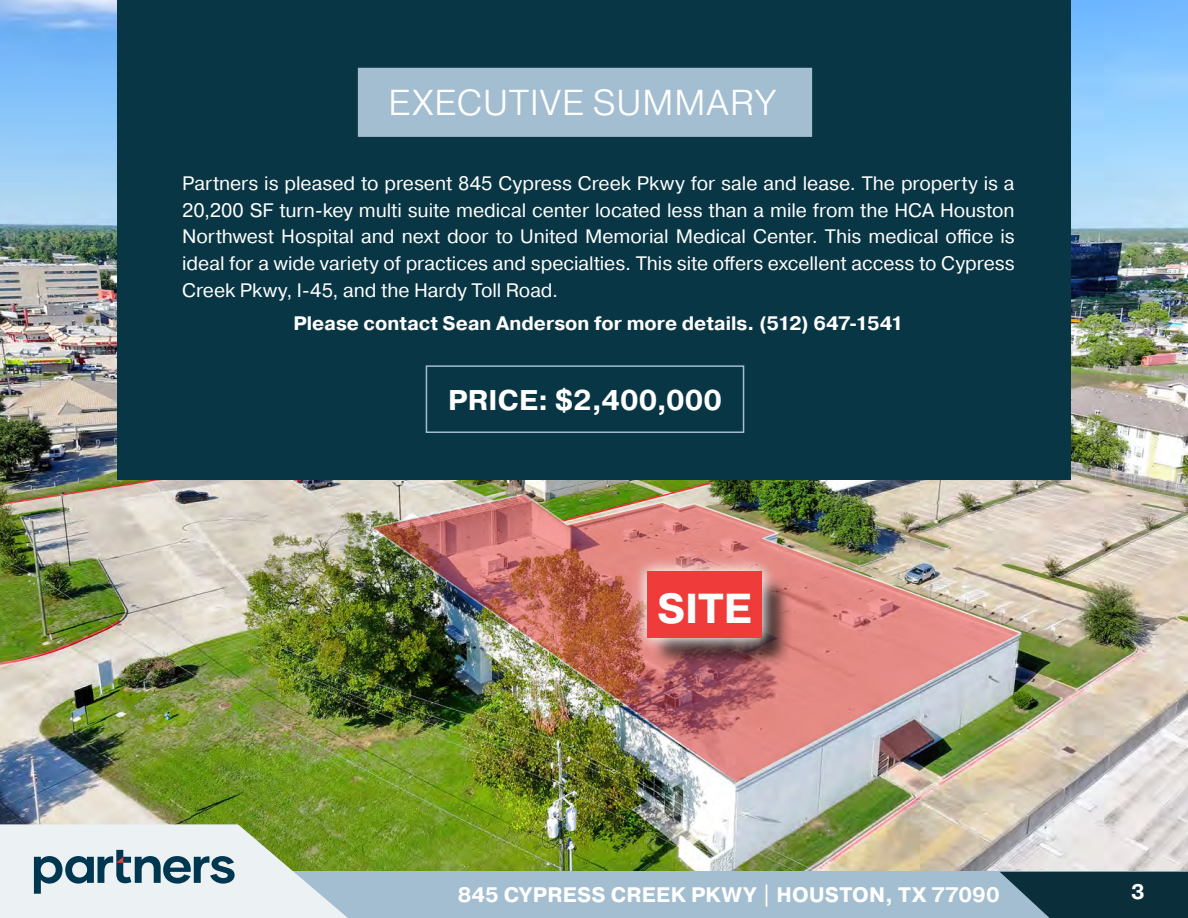
<style>
.page{position:relative;width:1188px;height:918px;background:#fff}
.page>*{position:absolute;margin:0;border:0;box-sizing:border-box;transform-origin:0 0}
.t1{font:700 41.85px "Pragmatica";color:#fff}
.t2{font:300 36px "Pragmatica";letter-spacing:.02em;color:#fff}
.t3{font:700 28.5px "Pragmatica";letter-spacing:.005em;color:#fff}
.t4{font:700 21px "Pragmatica";letter-spacing:.01em;color:#fff}
.t5{font:19.5px/26.7px "Pragmatica";letter-spacing:-.005em;color:#fff;text-align:justify}
.t6{font:700 19.5px "Pragmatica";color:#fff}
</style>
<div class="page">
<img style="left:0;top:0;width:1188px;height:872px">
<div style="left:117px;top:0;width:954px;height:480px;background:#083644"></div>
<img style="left:368px;top:493px;width:655px;height:292px">
<div style="left:650px;top:575px;width:142px;height:93px;background:#000;opacity:.75"></div>
<div style="left:624px;top:548px;width:161px;height:113px;background:#fff;opacity:.75"></div>
<div style="left:636px;top:560px;width:137px;height:90px;background:#fff;opacity:.75"></div>
<div style="left:647px;top:571px;width:115px;height:67px;background:#ef3b3a"></div>
<div style="left:426px;top:365px;width:318px;height:68px;background:#083644;border:2px solid #a2bed0"></div>
<div style="left:358px;top:68px;width:454px;height:69px;background:#a2bed0;border:2px solid #a2bed0"></div>
<div style="left:0;top:872px;width:1188px;height:46px;background:#a2bed0"></div>
<svg style="left:0;top:824px;width:380px;height:94px;background:#becec3"></svg>
<svg style="left:1000px;top:872px;width:188px;height:46px;background:#1f424e"></svg>
<h2 class="t2" style="left:388px;top:80px;width:390px">EXECUTIVE SUMMARY</h2>
<p class="t5" style="left:182px;top:170px;width:834px">Partners is pleased to present 845 Cypress Creek Pkwy for sale and lease. The property is a 20,200 SF turn-key multi suite medical center located less than a mile from the HCA Houston Northwest Hospital and next door to United Memorial Medical Center. This medical office is ideal for a wide variety of practices and specialties. This site offers excellent access to Cypress Creek Pkwy, I-45, and the Hardy Toll Road.</p>
<p class="t6" style="left:293px;top:311px;width:612px">Please contact Sean Anderson for more details. (512) 647-1541</p>
<h3 class="t3" style="left:448px;top:382px;width:276px">PRICE: $2,400,000</h3>
<h1 class="t1" style="left:657px;top:581px;width:96px">SITE</h1>
<p class="t4" style="left:458px;top:881px;width:544px">845 CYPRESS CREEK PKWY | HOUSTON, TX 77090</p>
<p class="t4" style="left:1131px;top:878px;width:15px">3</p>
</div>
